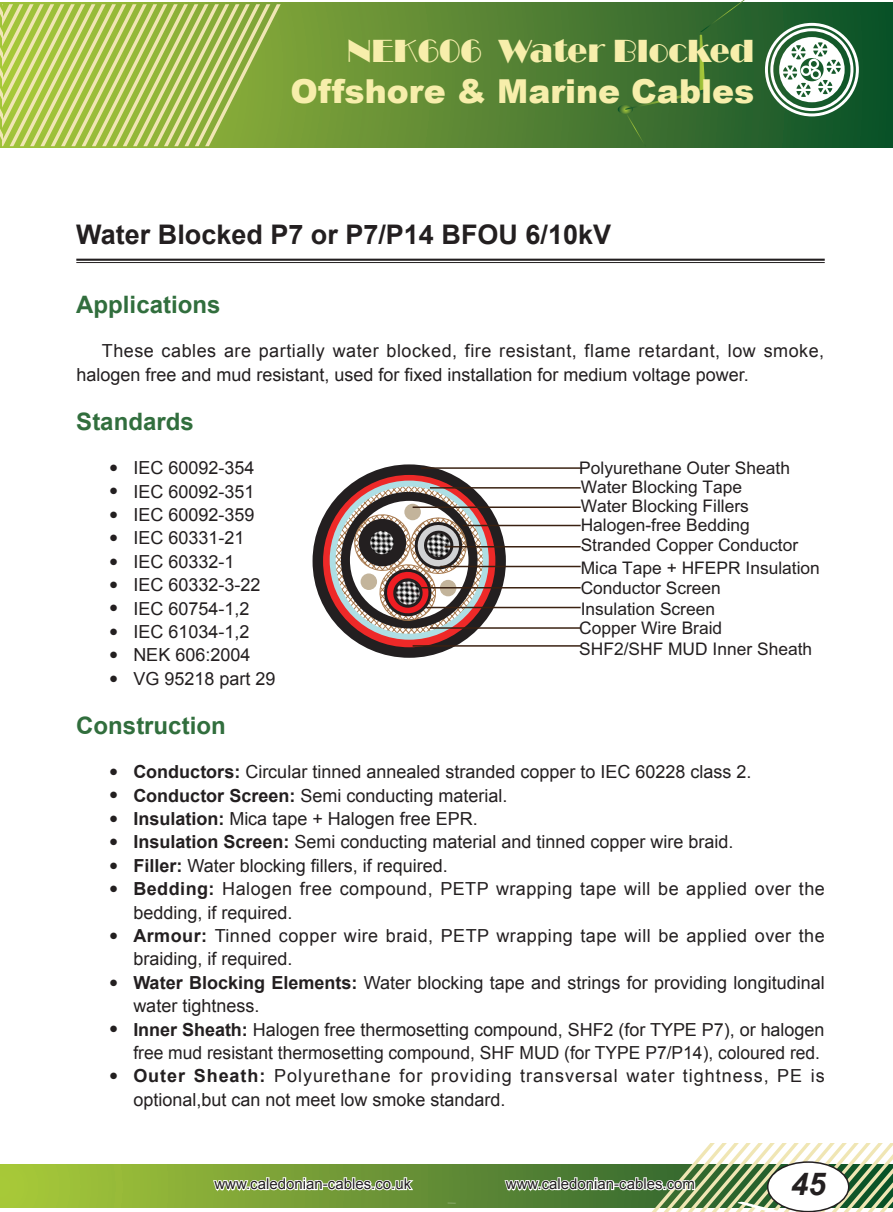
<style>
.page{position:relative;width:893px;height:1212px;background:#fff}
.page>*{position:absolute;margin:0;border:0;box-sizing:border-box;transform-origin:0 0}
.t1{font:900 33px "Arial";color:#f7eeab}
.t2{font:33px "Broadway";color:#f7eeab}
.t3{font:italic 700 31.5px "Arial";color:#231f20}
.t4{font:700 27px "Arial";color:#231f20}
.t5{font:700 24px "Arial";color:#316e3d}
.t6{font:18px/23.4px "Arial";color:#231f20}
.t7{font:18px/23.4px "Arial";letter-spacing:.025em;color:#231f20}
.t8{font:18px/23.4px "Arial";letter-spacing:.03em;color:#231f20}
.t9{font:18px/23.4px "Arial";letter-spacing:.055em;color:#231f20}
.t10{font:17.4px/20px "Arial";color:#231f20}
.t11{font:15px "Arial";color:#231f20}
.s1{font-weight:700}
</style>
<div class="page">
<svg style="left:0;top:1165px;width:503px;height:42px;background:#86ab37"></svg>
<svg style="left:0;top:3px;width:893px;height:144px;background:#588533"></svg>
<svg style="left:618px;top:0;width:241px;height:146px;background:#497b4a"></svg>
<svg style="left:0;top:4px;width:281px;height:142px;background:#afc460"></svg>
<svg style="left:503px;top:1144px;width:390px;height:68px"></svg>
<svg style="left:212px;top:1166px;width:204px;height:37px"></svg>
<hr style="left:76px;top:259px;width:749px;height:2px;background:#231f20">
<hr style="left:76px;top:262px;width:749px;height:1px;background:#231f20">
<svg style="left:331px;top:482px;width:156px;height:156px"></svg>
<svg style="left:345px;top:496px;width:128px;height:128px"></svg>
<div style="left:341px;top:492px;width:136px;height:136px;border:9px solid #231f20;border-radius:50%"></div>
<div style="left:321px;top:472px;width:176px;height:176px;border:10px solid #ee2928;border-radius:50%"></div>
<svg style="left:353px;top:513px;width:117px;height:112px"></svg>
<div style="left:440px;top:580px;width:16px;height:16px;background:#c3b49b;border-radius:50%"></div>
<div style="left:361px;top:573px;width:16px;height:17px;background:#c3b49b;border-radius:50%"></div>
<div style="left:404px;top:504px;width:17px;height:16px;background:#c3b49b;border-radius:50%"></div>
<div style="left:330px;top:481px;width:159px;height:159px;border:6px solid #aedee4;border-radius:50%"></div>
<div style="left:313px;top:464px;width:193px;height:194px;border:10px solid #231f20;border-radius:50%"></div>
<hr style="left:440px;top:566px;width:141px;height:1px;background:#3a2111">
<hr style="left:420px;top:587px;width:161px;height:1px;background:#3a2111">
<hr style="left:425px;top:607px;width:156px;height:1px;background:#3a2111">
<hr style="left:413px;top:645px;width:168px;height:2px;background:#3a2111">
<hr style="left:445px;top:546px;width:136px;height:1px;background:#3a2111">
<hr style="left:463px;top:525px;width:118px;height:1px;background:#3a2111">
<hr style="left:413px;top:506px;width:168px;height:2px;background:#3a2111">
<hr style="left:430px;top:627px;width:151px;height:2px;background:#3a2111">
<hr style="left:430px;top:487px;width:151px;height:2px;background:#3a2111">
<hr style="left:421px;top:467px;width:160px;height:2px;background:#3a2111">
<h1 class="t2" style="left:347px;top:32px;width:408px">NEK606 Water Blocked</h1>
<h1 class="t1" style="left:291px;top:67px;width:465px">Offshore &amp; Marine Cables</h1>
<h3 class="t4" style="left:76px;top:216px;width:536px">Water Blocked P7 or P7/P14 BFOU 6/10kV</h3>
<h3 class="t5" style="left:76px;top:288px;width:146px">Applications</h3>
<p class="t8" style="left:76px;top:339px;width:749px;text-indent:26px">These cables are partially water blocked, fire resistant, flame retardant, low smoke, halogen free and mud resistant, used for fixed installation for medium voltage power.</p>
<h3 class="t5" style="left:76px;top:405px;width:119px">Standards</h3>
<p class="t6" style="left:109px;top:456px;width:147px">● IEC 60092-354</p>
<p class="t6" style="left:109px;top:480px;width:147px">● IEC 60092-351</p>
<p class="t6" style="left:109px;top:503px;width:147px">● IEC 60092-359</p>
<p class="t6" style="left:109px;top:526px;width:137px">● IEC 60331-21</p>
<p class="t6" style="left:109px;top:550px;width:127px">● IEC 60332-1</p>
<p class="t6" style="left:109px;top:573px;width:153px">● IEC 60332-3-22</p>
<p class="t6" style="left:109px;top:597px;width:142px">● IEC 60754-1,2</p>
<p class="t6" style="left:109px;top:620px;width:142px">● IEC 61034-1,2</p>
<p class="t6" style="left:109px;top:643px;width:143px">● NEK 606:2004</p>
<p class="t6" style="left:109px;top:667px;width:168px">● VG 95218 part 29</p>
<h3 class="t5" style="left:76px;top:709px;width:151px">Construction</h3>
<p class="t6" style="left:109px;top:760px;width:644px">● <span class="s1">Conductors:</span> Circular tinned annealed stranded copper to IEC 60228 class 2.</p>
<p class="t6" style="left:109px;top:784px;width:400px">● <span class="s1">Conductor Screen:</span> Semi conducting material.</p>
<p class="t6" style="left:109px;top:807px;width:370px">● <span class="s1">Insulation:</span> Mica tape + Halogen free EPR.</p>
<p class="t6" style="left:109px;top:831px;width:626px">● <span class="s1">Insulation Screen:</span> Semi conducting material and tinned copper wire braid.</p>
<p class="t6" style="left:109px;top:854px;width:340px">● <span class="s1">Filler:</span> Water blocking fillers, if required.</p>
<p class="t7" style="left:133px;top:877px;width:693px;text-indent:-24px">● <span class="s1">Bedding:</span> Halogen free compound, PETP wrapping tape will be applied over the bedding, if required.</p>
<p class="t7" style="left:133px;top:924px;width:693px;text-indent:-24px">● <span class="s1">Armour:</span> Tinned copper wire braid, PETP wrapping tape will be applied over the braiding, if required.</p>
<p class="t6" style="left:133px;top:971px;width:693px;text-indent:-24px">● <span class="s1">Water Blocking Elements:</span> Water blocking tape and strings for providing longitudinal water tightness.</p>
<p class="t6" style="left:109px;top:1018px;width:717px;text-align:right">● <span class="s1">Inner Sheath:</span> Halogen free thermosetting compound, SHF2 (for TYPE P7), or halogen free mud resistant thermosetting compound, SHF MUD (for TYPE P7/P14), coloured red.</p>
<p class="t9" style="left:133px;top:1064px;width:693px;text-indent:-24px">● <span class="s1">Outer Sheath:</span> Polyurethane for providing transversal water tightness, PE is optional,but can not meet low smoke standard.</p>
<p class="t10" style="left:579px;top:458px;width:212px">Polyurethane Outer Sheath</p>
<p class="t10" style="left:581px;top:477px;width:163px">Water Blocking Tape</p>
<p class="t10" style="left:581px;top:496px;width:170px">Water Blocking Fillers</p>
<p class="t10" style="left:581px;top:515px;width:219px">Halogen-free Bedding<br>Stranded Copper Conductor</p>
<p class="t10" style="left:581px;top:558px;width:241px">Mica Tape + HFEPR Insulation</p>
<p class="t10" style="left:581px;top:578px;width:142px">Conductor Screen</p>
<p class="t10" style="left:581px;top:599px;width:136px">Insulation Screen</p>
<p class="t10" style="left:579px;top:618px;width:145px">Copper Wire Braid</p>
<p class="t10" style="left:579px;top:639px;width:234px">SHF2/SHF MUD Inner Sheath</p>
<p class="t11" style="left:214px;top:1174px;width:198px">www.caledonian-cables.co.uk</p>
<p class="t11" style="left:506px;top:1174px;width:191px">www.caledonian-cables.com</p>
<h2 class="t3" style="left:791px;top:1162px;width:37px">45</h2>
</div>
